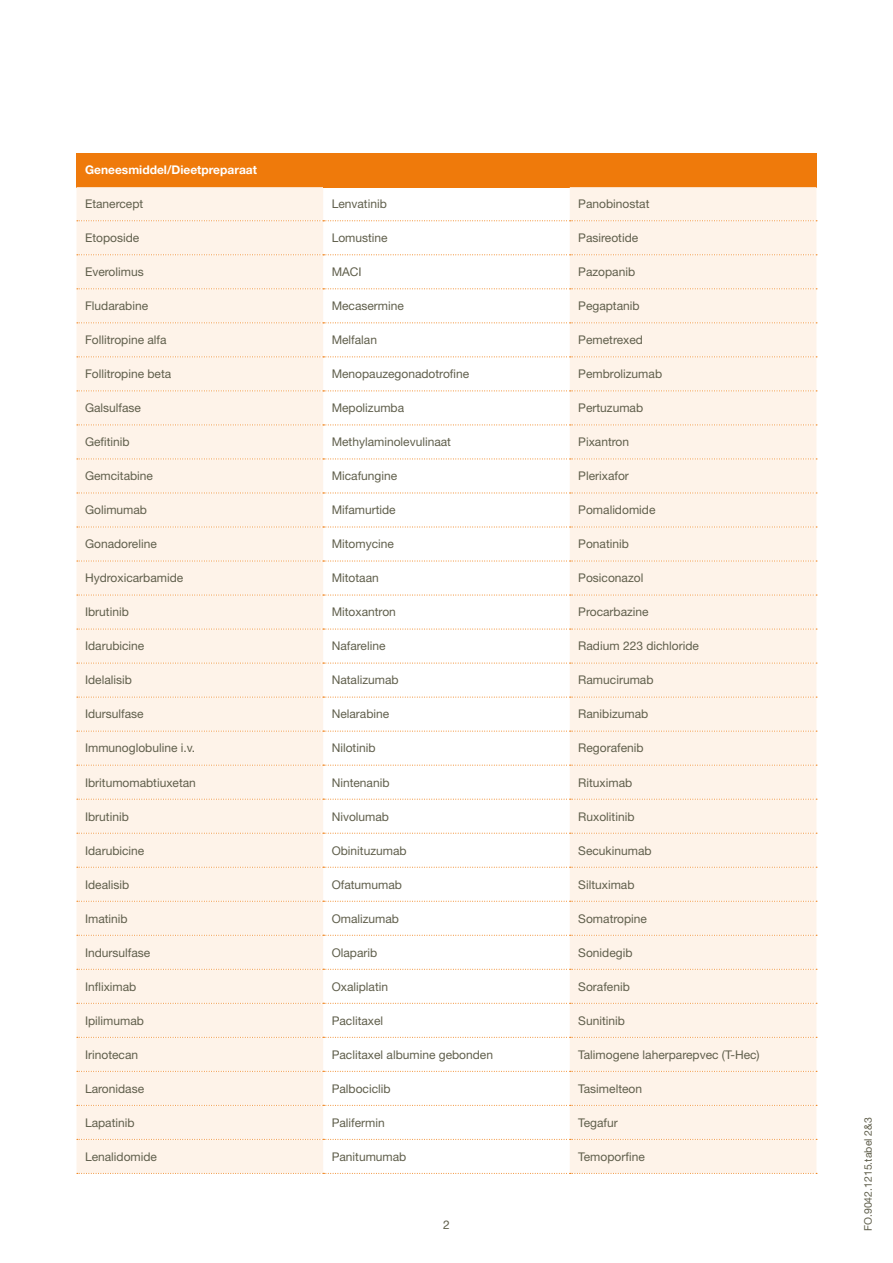
<style>
.page{position:relative;width:893px;height:1263px;background:#fff}
.page>*{position:absolute;margin:0;border:0;box-sizing:border-box;transform-origin:0 0}
.t1{font:12px "Helvetica Neue LT Std";color:#605f4c}
.t2{font:700 12px "Helvetica Neue LT Std";color:#fff}
.t3{font:10.5px "Helvetica Neue LT Std";color:#605f4c}
</style>
<div class="page">
<div style="left:77px;top:153px;width:246px;height:34px;background:#ef7a0b"></div>
<div style="left:77px;top:187px;width:246px;height:986px;background:#fef3e9"></div>
<div style="left:323px;top:153px;width:247px;height:34px;background:#ef7a0b"></div>
<div style="left:570px;top:153px;width:246px;height:34px;background:#ef7a0b"></div>
<div style="left:570px;top:187px;width:246px;height:986px;background:#fef3e9"></div>
<svg style="left:77px;top:220px;width:740px;height:1px"></svg>
<svg style="left:77px;top:254px;width:740px;height:1px"></svg>
<svg style="left:77px;top:288px;width:740px;height:1px"></svg>
<svg style="left:77px;top:322px;width:740px;height:1px"></svg>
<svg style="left:77px;top:356px;width:740px;height:1px"></svg>
<svg style="left:77px;top:390px;width:740px;height:1px"></svg>
<svg style="left:77px;top:425px;width:740px;height:1px"></svg>
<svg style="left:77px;top:459px;width:740px;height:1px"></svg>
<svg style="left:77px;top:493px;width:740px;height:1px"></svg>
<svg style="left:77px;top:527px;width:740px;height:1px"></svg>
<svg style="left:77px;top:561px;width:740px;height:1px"></svg>
<svg style="left:77px;top:595px;width:740px;height:1px"></svg>
<svg style="left:77px;top:629px;width:740px;height:1px"></svg>
<svg style="left:77px;top:663px;width:740px;height:1px"></svg>
<svg style="left:77px;top:697px;width:740px;height:1px"></svg>
<svg style="left:77px;top:731px;width:740px;height:1px"></svg>
<svg style="left:77px;top:765px;width:740px;height:1px"></svg>
<svg style="left:77px;top:799px;width:740px;height:1px"></svg>
<svg style="left:77px;top:833px;width:740px;height:1px"></svg>
<svg style="left:77px;top:867px;width:740px;height:1px"></svg>
<svg style="left:77px;top:901px;width:740px;height:1px"></svg>
<svg style="left:77px;top:935px;width:740px;height:1px"></svg>
<svg style="left:77px;top:969px;width:740px;height:1px"></svg>
<svg style="left:77px;top:1003px;width:740px;height:1px"></svg>
<svg style="left:77px;top:1037px;width:740px;height:1px"></svg>
<svg style="left:77px;top:1071px;width:740px;height:1px"></svg>
<svg style="left:77px;top:1105px;width:740px;height:1px"></svg>
<svg style="left:77px;top:1139px;width:740px;height:1px"></svg>
<svg style="left:77px;top:1173px;width:740px;height:1px"></svg>
<p class="t2" style="left:85px;top:163px;width:173px">Geneesmiddel/Dieetpreparaat</p>
<p class="t1" style="left:85px;top:197px;width:60px">Etanercept</p>
<p class="t1" style="left:85px;top:231px;width:56px">Etoposide</p>
<p class="t1" style="left:85px;top:265px;width:60px">Everolimus</p>
<p class="t1" style="left:85px;top:299px;width:65px">Fludarabine</p>
<p class="t1" style="left:85px;top:333px;width:83px">Follitropine alfa</p>
<p class="t1" style="left:85px;top:367px;width:88px">Follitropine beta</p>
<p class="t1" style="left:85px;top:401px;width:57px">Galsulfase</p>
<p class="t1" style="left:85px;top:435px;width:46px">Gefitinib</p>
<p class="t1" style="left:85px;top:469px;width:70px">Gemcitabine</p>
<p class="t1" style="left:85px;top:503px;width:64px">Golimumab</p>
<p class="t1" style="left:85px;top:537px;width:73px">Gonadoreline</p>
<p class="t1" style="left:85px;top:571px;width:100px">Hydroxicarbamide</p>
<p class="t1" style="left:85px;top:605px;width:45px">Ibrutinib</p>
<p class="t1" style="left:85px;top:639px;width:61px">Idarubicine</p>
<p class="t1" style="left:85px;top:673px;width:48px">Idelalisib</p>
<p class="t1" style="left:85px;top:707px;width:60px">Idursulfase</p>
<p class="t1" style="left:85px;top:741px;width:112px">Immunoglobuline i.v.</p>
<p class="t1" style="left:85px;top:775px;width:112px">Ibritumomabtiuxetan</p>
<p class="t1" style="left:85px;top:809px;width:45px">Ibrutinib</p>
<p class="t1" style="left:85px;top:843px;width:61px">Idarubicine</p>
<p class="t1" style="left:85px;top:877px;width:46px">Idealisib</p>
<p class="t1" style="left:85px;top:911px;width:44px">Imatinib</p>
<p class="t1" style="left:85px;top:945px;width:67px">Indursulfase</p>
<p class="t1" style="left:85px;top:979px;width:53px">Infliximab</p>
<p class="t1" style="left:85px;top:1013px;width:60px">Ipilimumab</p>
<p class="t1" style="left:85px;top:1047px;width:55px">Irinotecan</p>
<p class="t1" style="left:85px;top:1081px;width:61px">Laronidase</p>
<p class="t1" style="left:85px;top:1115px;width:51px">Lapatinib</p>
<p class="t1" style="left:85px;top:1149px;width:74px">Lenalidomide</p>
<p class="t1" style="left:332px;top:197px;width:57px">Lenvatinib</p>
<p class="t1" style="left:332px;top:231px;width:58px">Lomustine</p>
<p class="t1" style="left:332px;top:265px;width:31px">MACI</p>
<p class="t1" style="left:332px;top:299px;width:74px">Mecasermine</p>
<p class="t1" style="left:332px;top:333px;width:47px">Melfalan</p>
<p class="t1" style="left:332px;top:367px;width:139px">Menopauzegonadotrofine</p>
<p class="t1" style="left:332px;top:401px;width:74px">Mepolizumba</p>
<p class="t1" style="left:332px;top:435px;width:121px">Methylaminolevulinaat</p>
<p class="t1" style="left:332px;top:469px;width:67px">Micafungine</p>
<p class="t1" style="left:332px;top:503px;width:66px">Mifamurtide</p>
<p class="t1" style="left:332px;top:537px;width:64px">Mitomycine</p>
<p class="t1" style="left:332px;top:571px;width:49px">Mitotaan</p>
<p class="t1" style="left:332px;top:605px;width:66px">Mitoxantron</p>
<p class="t1" style="left:332px;top:639px;width:55px">Nafareline</p>
<p class="t1" style="left:332px;top:673px;width:68px">Natalizumab</p>
<p class="t1" style="left:332px;top:707px;width:59px">Nelarabine</p>
<p class="t1" style="left:332px;top:741px;width:45px">Nilotinib</p>
<p class="t1" style="left:332px;top:775px;width:59px">Nintenanib</p>
<p class="t1" style="left:332px;top:809px;width:59px">Nivolumab</p>
<p class="t1" style="left:332px;top:843px;width:76px">Obinituzumab</p>
<p class="t1" style="left:332px;top:877px;width:72px">Ofatumumab</p>
<p class="t1" style="left:332px;top:911px;width:69px">Omalizumab</p>
<p class="t1" style="left:332px;top:945px;width:47px">Olaparib</p>
<p class="t1" style="left:332px;top:979px;width:58px">Oxaliplatin</p>
<p class="t1" style="left:332px;top:1013px;width:53px">Paclitaxel</p>
<p class="t1" style="left:332px;top:1047px;width:163px">Paclitaxel albumine gebonden</p>
<p class="t1" style="left:332px;top:1081px;width:60px">Palbociclib</p>
<p class="t1" style="left:332px;top:1115px;width:55px">Palifermin</p>
<p class="t1" style="left:332px;top:1149px;width:76px">Panitumumab</p>
<p class="t1" style="left:443px;top:1217px;width:8px">2</p>
<p class="t1" style="left:578px;top:197px;width:73px">Panobinostat</p>
<p class="t1" style="left:578px;top:231px;width:61px">Pasireotide</p>
<p class="t1" style="left:578px;top:265px;width:58px">Pazopanib</p>
<p class="t1" style="left:578px;top:299px;width:63px">Pegaptanib</p>
<p class="t1" style="left:578px;top:333px;width:66px">Pemetrexed</p>
<p class="t1" style="left:578px;top:367px;width:85px">Pembrolizumab</p>
<p class="t1" style="left:578px;top:401px;width:66px">Pertuzumab</p>
<p class="t1" style="left:578px;top:435px;width:52px">Pixantron</p>
<p class="t1" style="left:578px;top:469px;width:52px">Plerixafor</p>
<p class="t1" style="left:578px;top:503px;width:79px">Pomalidomide</p>
<p class="t1" style="left:578px;top:537px;width:52px">Ponatinib</p>
<p class="t1" style="left:578px;top:571px;width:67px">Posiconazol</p>
<p class="t1" style="left:578px;top:605px;width:72px">Procarbazine</p>
<p class="t1" style="left:578px;top:639px;width:122px">Radium 223 dichloride</p>
<p class="t1" style="left:578px;top:673px;width:77px">Ramucirumab</p>
<p class="t1" style="left:578px;top:707px;width:72px">Ranibizumab</p>
<p class="t1" style="left:578px;top:741px;width:67px">Regorafenib</p>
<p class="t1" style="left:578px;top:775px;width:56px">Rituximab</p>
<p class="t1" style="left:578px;top:809px;width:58px">Ruxolitinib</p>
<p class="t1" style="left:578px;top:843px;width:75px">Secukinumab</p>
<p class="t1" style="left:578px;top:877px;width:58px">Siltuximab</p>
<p class="t1" style="left:578px;top:911px;width:70px">Somatropine</p>
<p class="t1" style="left:578px;top:945px;width:56px">Sonidegib</p>
<p class="t1" style="left:578px;top:979px;width:53px">Sorafenib</p>
<p class="t1" style="left:578px;top:1013px;width:48px">Sunitinib</p>
<p class="t1" style="left:578px;top:1047px;width:183px">Talimogene laherparepvec (T-Hec)</p>
<p class="t1" style="left:578px;top:1081px;width:65px">Tasimelteon</p>
<p class="t1" style="left:578px;top:1115px;width:41px">Tegafur</p>
<p class="t1" style="left:578px;top:1149px;width:68px">Temoporfine</p>
<p class="t3" style="left:862px;top:1231px;width:115px;rotate:-90deg">FO.9042.1215.tabel 2&amp;3</p>
</div>
